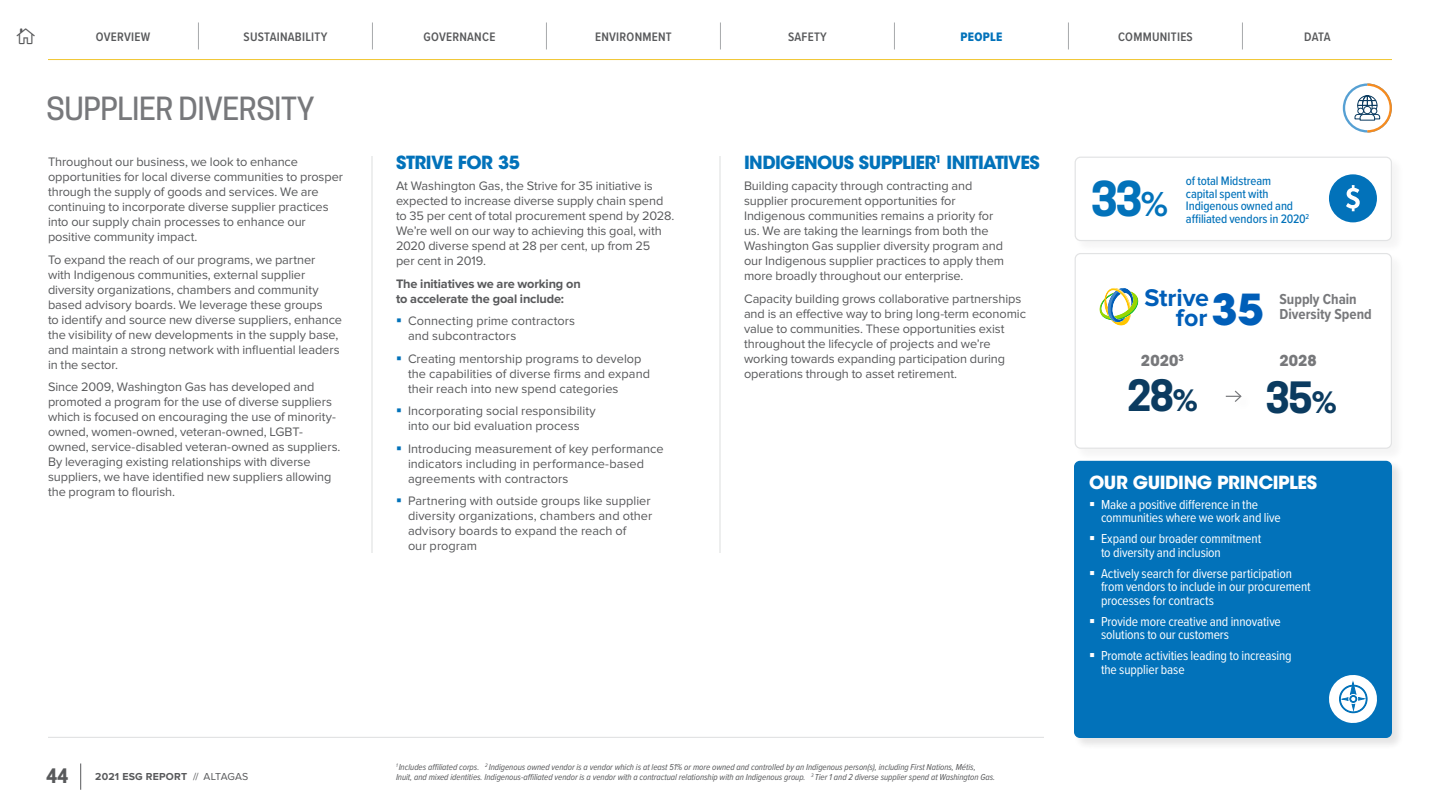
<style>
.page{position:relative;width:1440px;height:810px;background:#fff}
.page>*{position:absolute;margin:0;border:0;box-sizing:border-box;transform-origin:0 0}
.Key_fact_Infographic{font:700 45px "Cooper Hewitt";color:#0272ba}
.Key_fact_Infographic-2{font:700 40.5px "Cooper Hewitt";color:#0b3b60}
.H1_for_TOC__ESG21{font:500 30px "Cooper Hewitt";letter-spacing:-.015em;color:#77787b}
.t1{font:700 25.05px/19.6px "Proxima Nova";color:#005eb8}
.t2{font:700 18.75px "Cooper Hewitt";color:#58595b}
.H2__ESG21{font:700 18px "ITC Avant Garde Std";letter-spacing:-.035em;color:#0272ba}
.H2__ESG21-2{font:700 18px "ITC Avant Garde Std";letter-spacing:-.02em;color:#fff}
.H3__ESG21{font:700 15px/15px "Proxima Nova Cond";color:#77787b}
.H3__ESG21-2{font:700 15px "ITC Avant Garde Std";letter-spacing:.01em;color:#77787b}
.t3{font:13.5px/13.5px "Proxima Nova Cond";letter-spacing:-.01em;color:#fff}
.Body_copy_grey__ESG2{font:12.75px/15px "Proxima Nova";letter-spacing:-.005em;color:#58595b}
.Body_copy_Infographi{font:500 12.75px/12.8px "Proxima Nova Cond";letter-spacing:-.005em;color:#0272ba}
.t4{font:600 12.75px "Proxima Nova Cond";letter-spacing:.02em;color:#58595b}
.t5{font:700 12.75px/15px "Proxima Nova";letter-spacing:-.01em;color:#58595b}
.NAV_Menu_1__ESG21{font:12.75px "Proxima Nova Cond Extrabld";letter-spacing:.02em;color:#0272ba}
.t6{font:700 10.5px "Proxima Nova";letter-spacing:.02em;color:#58595b}
.Footnotes_2__ESG21{font:italic 9px/10.5px "Proxima Nova Cond";letter-spacing:-.005em;color:#58595b}
.s1{font-weight:400}
.s2{font-family:"ITC Avant Garde Std";font-size:42.45px}
.s3{font-family:"Proxima Nova Extrabld";font-weight:400;font-size:32.4px}
.s4{font-family:"Proxima Nova";font-size:36px}
</style>
<div class="page">
<hr style="left:371px;top:156px;width:2px;height:397px;background:#e2e3e4">
<hr style="left:719px;top:156px;width:2px;height:397px;background:#e2e3e4">
<div style="left:1074px;top:252px;width:330px;height:209px;background:#f8f8f8"></div>
<div style="left:1075px;top:254px;width:316px;height:194px;background:#fff;border-radius:5px"></div>
<div style="left:1075px;top:253px;width:317px;height:196px;border:1px solid #e2e3e4;border-radius:5px"></div>
<svg style="left:1099px;top:288px;width:40px;height:38px"></svg>
<div style="left:1074px;top:156px;width:330px;height:98px;background:#fafafa"></div>
<div style="left:1075px;top:157px;width:316px;height:84px;background:#fff;border-radius:5px"></div>
<div style="left:1075px;top:157px;width:317px;height:84px;border:1px solid #e2e3e4;border-radius:5px"></div>
<div style="left:1329px;top:174px;width:48px;height:48px;background:#0272ba;border-radius:50%"></div>
<svg style="left:1346px;top:185px;width:14px;height:26px"></svg>
<div style="left:1074px;top:460px;width:331px;height:291px;background:#231f20;opacity:.12"></div>
<div style="left:1074px;top:461px;width:318px;height:277px;background:#0272ba;border-radius:6px"></div>
<svg style="left:1329px;top:675px;width:48px;height:48px"></svg>
<svg style="left:1226px;top:390px;width:16px;height:12px"></svg>
<svg style="left:1344px;top:85px;width:47px;height:46px"></svg>
<div style="left:1343px;top:83px;width:49px;height:50px;border:2px solid #56a0d3;border-radius:50%"></div>
<svg style="left:1354px;top:83px;width:38px;height:50px"></svg>
<hr style="left:48px;top:737px;width:996px;height:1px;background:#e2e3e4">
<svg style="left:80px;top:764px;width:1px;height:26px"></svg>
<hr style="left:48px;top:59px;width:1344px;height:1px;background:#f1c631">
<svg style="left:198px;top:22px;width:1px;height:28px"></svg>
<svg style="left:372px;top:22px;width:1px;height:28px"></svg>
<svg style="left:546px;top:22px;width:1px;height:28px"></svg>
<svg style="left:720px;top:22px;width:1px;height:28px"></svg>
<svg style="left:894px;top:22px;width:1px;height:28px"></svg>
<svg style="left:1068px;top:22px;width:1px;height:28px"></svg>
<svg style="left:1242px;top:22px;width:1px;height:28px"></svg>
<p class="t4" style="left:96px;top:27px;width:56px">OVERVIEW</p>
<p class="t4" style="left:244px;top:27px;width:85px">SUSTAINABILITY</p>
<p class="t4" style="left:424px;top:27px;width:73px">GOVERNANCE</p>
<p class="t4" style="left:595px;top:27px;width:78px">ENVIRONMENT</p>
<p class="t4" style="left:788px;top:27px;width:40px">SAFETY</p>
<p class="NAV_Menu_1__ESG21" style="left:961px;top:27px;width:43px">PEOPLE</p>
<p class="t4" style="left:1118px;top:27px;width:76px">COMMUNITIES</p>
<p class="t4" style="left:1304px;top:27px;width:28px">DATA</p>
<p class="H1_for_TOC__ESG21" style="left:46px;top:91px;width:269px">SUPPLIER DIVERSITY</p>
<p class="Body_copy_grey__ESG2" style="left:48px;top:155px;width:297px">Throughout our business, we look to enhance opportunities for local diverse communities to prosper through the supply of goods and services. We are continuing to incorporate diverse supplier practices into our supply chain processes to enhance our positive community impact.</p>
<p class="Body_copy_grey__ESG2" style="left:48px;top:252px;width:296px">To expand the reach of our programs, we partner<br>with Indigenous communities, external supplier diversity organizations, chambers and community based advisory boards. We leverage these groups<br>to identify and source new diverse suppliers, enhance the visibility of new developments in the supply base, and maintain a strong network with influential leaders in the sector.</p>
<p class="Body_copy_grey__ESG2" style="left:48px;top:380px;width:294px">Since 2009, Washington Gas has developed and promoted a program for the use of diverse suppliers which is focused on encouraging the use of minority&shy;owned, women-owned, veteran-owned, LGBT&shy;owned, service-disabled veteran-owned as suppliers.<br>By leveraging existing relationships with diverse suppliers, we have identified new suppliers allowing the program to flourish.</p>
<h3 class="t2" style="left:46px;top:764px;width:23px">44</h3>
<p class="t6" style="left:95px;top:770px;width:155px">2021 ESG REPORT <span class="s1">// ALTAGAS</span></p>
<p class="H2__ESG21" style="left:396px;top:151px;width:125px">STRIVE FOR 35</p>
<p class="Body_copy_grey__ESG2" style="left:396px;top:179px;width:280px">At Washington Gas, the Strive for 35 initiative is expected to increase diverse supply chain spend to 35 per cent of total procurement spend by 2028.<br>We’re well on our way to achieving this goal, with 2020 diverse spend at 28 per cent, up from 25<br>per cent in 2019.</p>
<p class="t5" style="left:396px;top:276px;width:186px">The initiatives we are working on to accelerate the goal include:</p>
<p class="Body_copy_grey__ESG2" style="left:408px;top:314px;width:169px">Connecting prime contractors and subcontractors</p>
<p class="Body_copy_grey__ESG2" style="left:408px;top:351px;width:244px">Creating mentorship programs to develop the capabilities of diverse firms and expand their reach into new spend categories</p>
<p class="Body_copy_grey__ESG2" style="left:408px;top:404px;width:189px">Incorporating social responsibility into our bid evaluation process</p>
<p class="Body_copy_grey__ESG2" style="left:408px;top:441px;width:257px">Introducing measurement of key performance indicators including in performance-based agreements with contractors</p>
<p class="Body_copy_grey__ESG2" style="left:408px;top:494px;width:246px">Partnering with outside groups like supplier diversity organizations, chambers and other advisory boards to expand the reach of<br>our program</p>
<p class="H2__ESG21" style="left:744px;top:151px;width:297px">INDIGENOUS SUPPLIER<sup>1</sup> INITIATIVES</p>
<p class="Body_copy_grey__ESG2" style="left:744px;top:179px;width:262px">Building capacity through contracting and supplier procurement opportunities for Indigenous communities remains a priority for us. We are taking the learnings from both the Washington Gas supplier diversity program and our Indigenous supplier practices to apply them more broadly throughout our enterprise.</p>
<p class="Body_copy_grey__ESG2" style="left:744px;top:291px;width:283px">Capacity building grows collaborative partnerships and is an effective way to bring long-term economic value to communities. These opportunities exist throughout the lifecycle of projects and we’re working towards expanding participation during operations through to asset retirement.</p>
<p class="t1" style="left:1176px;top:288px;width:89px;text-indent:-32px">Strive<br>for <span class="s2">35</span></p>
<p class="H3__ESG21" style="left:1280px;top:292px;width:94px">Supply Chain<br>Diversity Spend</p>
<p class="Key_fact_Infographic-2" style="left:1127px;top:372px;width:72px">28<span class="s3">%</span></p>
<p class="Key_fact_Infographic-2" style="left:1266px;top:374px;width:73px">35<span class="s3">%</span></p>
<p class="Key_fact_Infographic" style="left:1091px;top:172px;width:79px">33<span class="s4">%</span></p>
<p class="Body_copy_Infographi" style="left:1186px;top:174px;width:125px">of total Midstream<br>capital spent with<br>Indigenous owned and affiliated vendors in 2020<sup>2</sup></p>
<p class="H3__ESG21-2" style="left:1141px;top:351px;width:45px">2020<sup>3</sup></p>
<p class="H3__ESG21-2" style="left:1279px;top:351px;width:39px">2028</p>
<p class="H2__ESG21-2" style="left:1089px;top:471px;width:230px">OUR GUIDING PRINCIPLES</p>
<p class="t3" style="left:1101px;top:497px;width:181px">Make a positive difference in the communities where we work and live</p>
<p class="t3" style="left:1101px;top:531px;width:162px">Expand our broader commitment to diversity and inclusion</p>
<p class="t3" style="left:1101px;top:566px;width:211px">Actively search for diverse participation from vendors to include in our procurement processes for contracts</p>
<p class="t3" style="left:1101px;top:614px;width:181px">Provide more creative and innovative solutions to our customers</p>
<p class="t3" style="left:1101px;top:648px;width:192px">Promote activities leading to increasing the supplier base</p>
<p class="Footnotes_2__ESG21" style="left:396px;top:761px;width:601px"><sup>1</sup> Includes affiliated corps. <sup>2</sup> Indigenous owned vendor is a vendor which is at least 51% or more owned and controlled by an Indigenous person(s), including First Nations, Métis,<br>Inuit, and mixed identities. Indigenous-affiliated vendor is a vendor with a contractual relationship with an Indigenous group. <sup>3</sup> Tier 1 and 2 diverse supplier spend at Washington Gas.</p>
</div>
